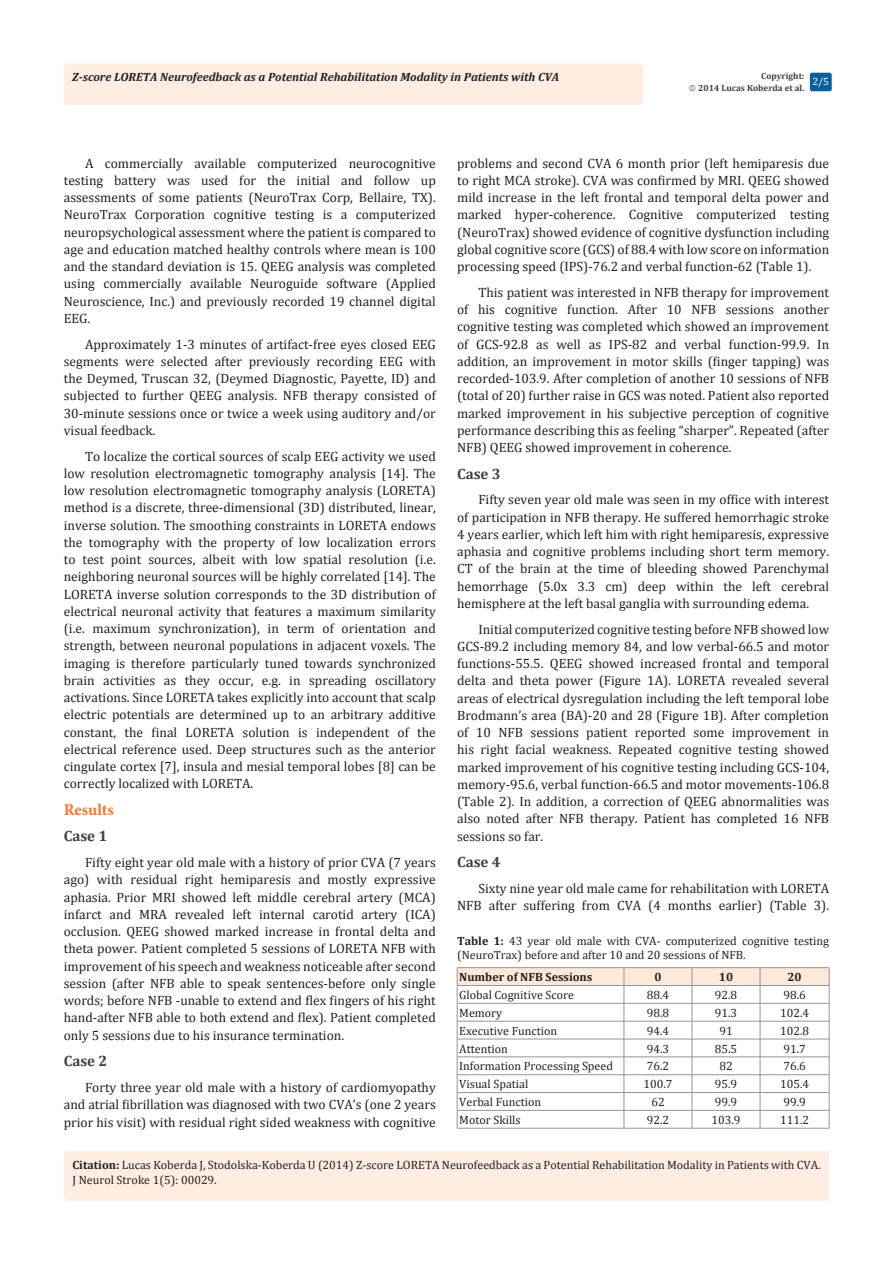
<style>
.page{position:relative;width:893px;height:1263px;background:#fff}
.page>*{position:absolute;margin:0;border:0;box-sizing:border-box;transform-origin:0 0}
.subsideheadding{font:700 16.5px "Minion Pro";color:#f37431}
.subsideheadding-2{font:700 15px "Cambria";color:#3e3e3f}
.t1{font:13.5px/17.2px "Cambria";color:#231f20;text-align:justify}
.t2{font:12px/15px "Cambria";color:#231f20}
.t3{font:italic 700 12px "Cambria";color:#231f20}
.t4{font:700 12px "Cambria";color:#231f20}
.t5{font:10.5px "Cambria";color:#fff}
.t6{font:700 9px/12px "Cambria";color:#3e3e3f;text-align:right}
.s1{font-weight:700}
</style>
<div class="page">
<div style="left:64px;top:64px;width:579px;height:41px;background:#feede0;border-radius:4px"></div>
<div style="left:64px;top:1151px;width:765px;height:50px;background:#feede0;border-radius:4px"></div>
<div style="left:810px;top:73px;width:22px;height:18px;background:#085f9c;border-radius:2px"></div>
<hr style="left:457px;top:967px;width:167px;height:1px;background:#939598">
<hr style="left:624px;top:967px;width:68px;height:1px;background:#939598">
<hr style="left:692px;top:967px;width:68px;height:1px;background:#939598">
<hr style="left:760px;top:967px;width:69px;height:1px;background:#939598">
<svg style="left:457px;top:968px;width:373px;height:160px"></svg>
<hr style="left:457px;top:1128px;width:167px;height:1px;background:#939598">
<hr style="left:624px;top:1128px;width:68px;height:1px;background:#939598">
<hr style="left:692px;top:1128px;width:68px;height:1px;background:#939598">
<hr style="left:760px;top:1128px;width:69px;height:1px;background:#939598">
<p class="t3" style="left:72px;top:69px;width:488px">Z-score LORETA Neurofeedback as a Potential Rehabilitation Modality in Patients with CVA</p>
<p class="t6" style="left:698px;top:69px;width:108px">Copyright:<br>2014 Lucas Koberda et al.</p>
<p class="t5" style="left:812px;top:75px;width:18px">2/5</p>
<p class="t1" style="left:64px;top:154px;width:374px;text-indent:21px">A commercially available computerized neurocognitive testing battery was used for the initial and follow up assessments of some patients (NeuroTrax Corp, Bellaire, TX).<br>NeuroTrax Corporation cognitive testing is a computerized neuropsychological assessment where the patient is compared to age and education matched healthy controls where mean is 100 and the standard deviation is 15. QEEG analysis was completed using commercially available Neuroguide software (Applied Neuroscience, Inc.) and previously recorded 19 channel digital EEG.</p>
<p class="t1" style="left:64px;top:335px;width:374px;text-indent:21px">Approximately 1-3 minutes of artifact-free eyes closed EEG segments were selected after previously recording EEG with the Deymed, Truscan 32, (Deymed Diagnostic, Payette, ID) and subjected to further QEEG analysis. NFB therapy consisted of 30-minute sessions once or twice a week using auditory and/or visual feedback.</p>
<p class="t1" style="left:64px;top:447px;width:374px;text-indent:21px">To localize the cortical sources of scalp EEG activity we used low resolution electromagnetic tomography analysis [14]. The low resolution electromagnetic tomography analysis (LORETA) method is a discrete, three-dimensional (3D) distributed, linear, inverse solution. The smoothing constraints in LORETA endows the tomography with the property of low localization errors to test point sources, albeit with low spatial resolution (i.e. neighboring neuronal sources will be highly correlated [14]. The LORETA inverse solution corresponds to the 3D distribution of electrical neuronal activity that features a maximum similarity (i.e. maximum synchronization), in term of orientation and strength, between neuronal populations in adjacent voxels. The imaging is therefore particularly tuned towards synchronized brain activities as they occur, e.g. in spreading oscillatory activations. Since LORETA takes explicitly into account that scalp electric potentials are determined up to an arbitrary additive constant, the final LORETA solution is independent of the electrical reference used. Deep structures such as the anterior cingulate cortex [7], insula and mesial temporal lobes [8] can be correctly localized with LORETA.</p>
<p class="subsideheadding" style="left:64px;top:798px;width:52px">Results</p>
<p class="subsideheadding-2" style="left:64px;top:826px;width:45px">Case 1</p>
<p class="t1" style="left:64px;top:854px;width:374px;text-indent:21px">Fifty eight year old male with a history of prior CVA (7 years ago) with residual right hemiparesis and mostly expressive aphasia. Prior MRI showed left middle cerebral artery (MCA) infarct and MRA revealed left internal carotid artery (ICA) occlusion. QEEG showed marked increase in frontal delta and theta power. Patient completed 5 sessions of LORETA NFB with improvement of his speech and weakness noticeable after second session (after NFB able to speak sentences-before only single words; before NFB -unable to extend and flex fingers of his right hand-after NFB able to both extend and flex). Patient completed only 5 sessions due to his insurance termination.</p>
<p class="subsideheadding-2" style="left:64px;top:1050px;width:45px">Case 2</p>
<p class="t1" style="left:64px;top:1079px;width:374px;text-indent:21px">Forty three year old male with a history of cardiomyopathy and atrial fibrillation was diagnosed with two CVA’s (one 2 years prior his visit) with residual right sided weakness with cognitive</p>
<p class="t1" style="left:457px;top:154px;width:374px">problems and second CVA 6 month prior (left hemiparesis due to right MCA stroke). CVA was confirmed by MRI. QEEG showed mild increase in the left frontal and temporal delta power and marked hyper-coherence. Cognitive computerized testing (NeuroTrax) showed evidence of cognitive dysfunction including global cognitive score (GCS) of 88.4 with low score on information processing speed (IPS)-76.2 and verbal function-62 (Table 1).</p>
<p class="t1" style="left:457px;top:284px;width:374px;text-indent:21px">This patient was interested in NFB therapy for improvement of his cognitive function. After 10 NFB sessions another cognitive testing was completed which showed an improvement of GCS-92.8 as well as IPS-82 and verbal function-99.9. In addition, an improvement in motor skills (finger tapping) was recorded-103.9. After completion of another 10 sessions of NFB (total of 20) further raise in GCS was noted. Patient also reported marked improvement in his subjective perception of cognitive performance describing this as feeling “sharper”. Repeated (after NFB) QEEG showed improvement in coherence.</p>
<p class="subsideheadding-2" style="left:457px;top:463px;width:45px">Case 3</p>
<p class="t1" style="left:457px;top:491px;width:374px;text-indent:21px">Fifty seven year old male was seen in my office with interest of participation in NFB therapy. He suffered hemorrhagic stroke 4 years earlier, which left him with right hemiparesis, expressive aphasia and cognitive problems including short term memory.<br>CT of the brain at the time of bleeding showed Parenchymal hemorrhage (5.0x 3.3 cm) deep within the left cerebral hemisphere at the left basal ganglia with surrounding edema.</p>
<p class="t1" style="left:457px;top:620px;width:374px;text-indent:21px">Initial computerized cognitive testing before NFB showed low GCS-89.2 including memory 84, and low verbal-66.5 and motor functions-55.5. QEEG showed increased frontal and temporal delta and theta power (Figure 1A). LORETA revealed several areas of electrical dysregulation including the left temporal lobe Brodmann’s area (BA)-20 and 28 (Figure 1B). After completion of 10 NFB sessions patient reported some improvement in his right facial weakness. Repeated cognitive testing showed marked improvement of his cognitive testing including GCS-104, memory-95.6, verbal function-66.5 and motor movements-106.8 (Table 2). In addition, a correction of QEEG abnormalities was also noted after NFB therapy. Patient has completed 16 NFB sessions so far.</p>
<p class="subsideheadding-2" style="left:457px;top:851px;width:45px">Case 4</p>
<p class="t1" style="left:457px;top:880px;width:374px;text-align:right">Sixty nine year old male came for rehabilitation with LORETA<br>NFB after suffering from CVA (4 months earlier) (Table 3).</p>
<p class="t2" style="left:457px;top:933px;width:374px;line-height:14.4px"><span class="s1">Table 1:</span> 43 year old male with CVA- computerized cognitive testing (NeuroTrax) before and after 10 and 20 sessions of NFB.</p>
<p class="t4" style="left:459px;top:969px;width:135px">Number of NFB Sessions</p>
<p class="t4" style="left:654px;top:969px;width:9px">0</p>
<p class="t4" style="left:719px;top:969px;width:16px">10</p>
<p class="t4" style="left:787px;top:969px;width:16px">20</p>
<p class="t2" style="left:459px;top:987px;width:116px">Global Cognitive Score</p>
<p class="t2" style="left:647px;top:987px;width:24px">88.4</p>
<p class="t2" style="left:715px;top:987px;width:24px">92.8</p>
<p class="t2" style="left:783px;top:987px;width:24px">98.6</p>
<p class="t2" style="left:459px;top:1005px;width:45px">Memory</p>
<p class="t2" style="left:647px;top:1005px;width:24px">98.8</p>
<p class="t2" style="left:715px;top:1005px;width:24px">91.3</p>
<p class="t2" style="left:780px;top:1005px;width:31px">102.4</p>
<p class="t2" style="left:459px;top:1023px;width:99px">Executive Function</p>
<p class="t2" style="left:647px;top:1023px;width:24px">94.4</p>
<p class="t2" style="left:719px;top:1023px;width:15px">91</p>
<p class="t2" style="left:780px;top:1023px;width:31px">102.8</p>
<p class="t2" style="left:459px;top:1041px;width:50px">Attention</p>
<p class="t2" style="left:647px;top:1041px;width:24px">94.3</p>
<p class="t2" style="left:715px;top:1041px;width:24px">85.5</p>
<p class="t2" style="left:783px;top:1041px;width:24px">91.7</p>
<p class="t2" style="left:459px;top:1059px;width:155px">Information Processing Speed</p>
<p class="t2" style="left:647px;top:1059px;width:24px">76.2</p>
<p class="t2" style="left:719px;top:1059px;width:15px">82</p>
<p class="t2" style="left:783px;top:1059px;width:24px">76.6</p>
<p class="t2" style="left:459px;top:1077px;width:71px">Visual Spatial</p>
<p class="t2" style="left:643px;top:1077px;width:31px">100.7</p>
<p class="t2" style="left:715px;top:1077px;width:24px">95.9</p>
<p class="t2" style="left:780px;top:1077px;width:31px">105.4</p>
<p class="t2" style="left:459px;top:1094px;width:83px">Verbal Function</p>
<p class="t2" style="left:651px;top:1094px;width:15px">62</p>
<p class="t2" style="left:715px;top:1094px;width:24px">99.9</p>
<p class="t2" style="left:783px;top:1094px;width:24px">99.9</p>
<p class="t2" style="left:459px;top:1112px;width:63px">Motor Skills</p>
<p class="t2" style="left:647px;top:1112px;width:24px">92.2</p>
<p class="t2" style="left:711px;top:1112px;width:31px">103.9</p>
<p class="t2" style="left:780px;top:1112px;width:31px">111.2</p>
<p class="t2" style="left:72px;top:1157px;width:750px"><span class="s1">Citation:</span> Lucas Koberda J, Stodolska-Koberda U (2014) Z-score LORETA Neurofeedback as a Potential Rehabilitation Modality in Patients with CVA.<br>J Neurol Stroke 1(5): 00029.</p>
</div>
